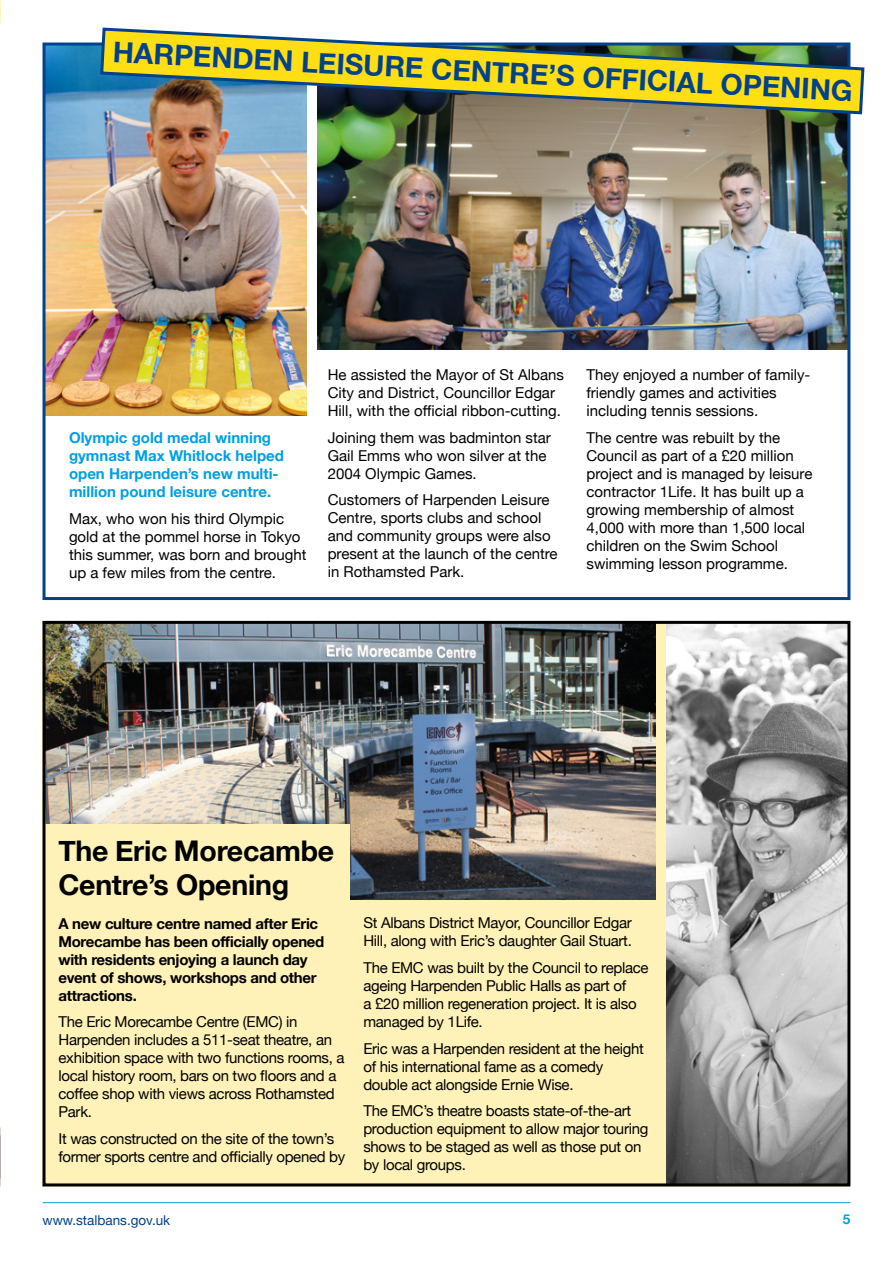
<style>
.page{position:relative;width:893px;height:1263px;background:#fff}
.page>*{position:absolute;margin:0;border:0;box-sizing:border-box;transform-origin:0 0}
.t1{font:700 28.5px "Helvetica Neue";color:#01428d}
.t2{font:700 28.5px/34.2px "Helvetica Neue";letter-spacing:-.01em;color:#000}
.t3{font:15px/18px "Helvetica Neue";color:#000}
.t4{font:15px/18px "Helvetica Neue";letter-spacing:-.02em;color:#000}
.t5{font:700 15px/18px "Helvetica Neue";letter-spacing:-.02em;color:#000}
.t6{font:700 15px/18px "Helvetica Neue";color:#009fe3}
.t7{font:13.5px "Helvetica Neue";color:#01428d}
.t8{font:700 13.5px "Helvetica Neue";color:#009fe3}
</style>
<div class="page">
<hr style="left:43px;top:1202px;width:807px;height:1px;background:#009fe3">
<div style="left:43px;top:621px;width:807px;height:565px;background:#fff2b8"></div>
<img style="left:47px;top:625px;width:609px;height:274px">
<img style="left:666px;top:625px;width:180px;height:557px">
<div style="left:43px;top:824px;width:307px;height:82px;background:#fff2b8"></div>
<div style="left:43px;top:621px;width:807px;height:565px;border:3px solid #000"></div>
<img style="left:317px;top:116px;width:529px;height:234px">
<img style="left:47px;top:47px;width:259px;height:368px">
<svg style="left:99px;top:27px;width:766px;height:89px;background:#b6b25b"></svg>
<p class="t1" style="left:114px;top:30px;width:742px;rotate:3deg">HARPENDEN LEISURE CENTRE’S OFFICIAL OPENING</p>
<p class="t6" style="left:69px;top:429px;width:216px">Olympic gold medal winning gymnast Max Whitlock helped open Harpenden’s new multi&shy;million pound leisure centre.</p>
<p class="t3" style="left:69px;top:510px;width:239px">Max, who won his third Olympic gold at the pommel horse in Tokyo this summer, was born and brought up a few miles from the centre.</p>
<p class="t3" style="left:328px;top:367px;width:238px">He assisted the Mayor of St Albans<br>City and District, Councillor Edgar<br>Hill, with the official ribbon-cutting.</p>
<p class="t3" style="left:328px;top:429px;width:225px">Joining them was badminton star<br>Gail Emms who won silver at the<br>2004 Olympic Games.</p>
<p class="t3" style="left:328px;top:492px;width:231px">Customers of Harpenden Leisure<br>Centre, sports clubs and school and community groups were also present at the launch of the centre in Rothamsted Park.</p>
<p class="t3" style="left:586px;top:367px;width:225px">They enjoyed a number of family&shy;friendly games and activities including tennis sessions.</p>
<p class="t3" style="left:586px;top:429px;width:227px">The centre was rebuilt by the<br>Council as part of a £20 million project and is managed by leisure contractor 1Life. It has built up a growing membership of almost<br>4,000 with more than 1,500 local children on the Swim School swimming lesson programme.</p>
<p class="t2" style="left:58px;top:834px;width:277px">The Eric Morecambe<br>Centre’s Opening</p>
<p class="t5" style="left:58px;top:915px;width:267px">A new culture centre named after Eric<br>Morecambe has been officially opened with residents enjoying a launch day event of shows, workshops and other attractions.</p>
<p class="t4" style="left:58px;top:1014px;width:288px">The Eric Morecambe Centre (EMC) in Harpenden includes a 511-seat theatre, an exhibition space with two functions rooms, a local history room, bars on two floors and a coffee shop with views across Rothamsted Park.</p>
<p class="t4" style="left:58px;top:1130px;width:288px">It was constructed on the site of the town’s former sports centre and officially opened by</p>
<p class="t4" style="left:363px;top:915px;width:270px">St Albans District Mayor, Councillor Edgar<br>Hill, along with Eric’s daughter Gail Stuart.</p>
<p class="t4" style="left:363px;top:959px;width:287px">The EMC was built by the Council to replace ageing Harpenden Public Halls as part of<br>a £20 million regeneration project. It is also managed by 1Life.</p>
<p class="t4" style="left:363px;top:1040px;width:282px">Eric was a Harpenden resident at the height of his international fame as a comedy double act alongside Ernie Wise.</p>
<p class="t4" style="left:363px;top:1102px;width:286px">The EMC’s theatre boasts state-of-the-art production equipment to allow major touring shows to be staged as well as those put on by local groups.</p>
<p class="t7" style="left:43px;top:1210px;width:129px">www.stalbans.gov.uk</p>
<p class="t8" style="left:843px;top:1209px;width:9px">5</p>
</div>
